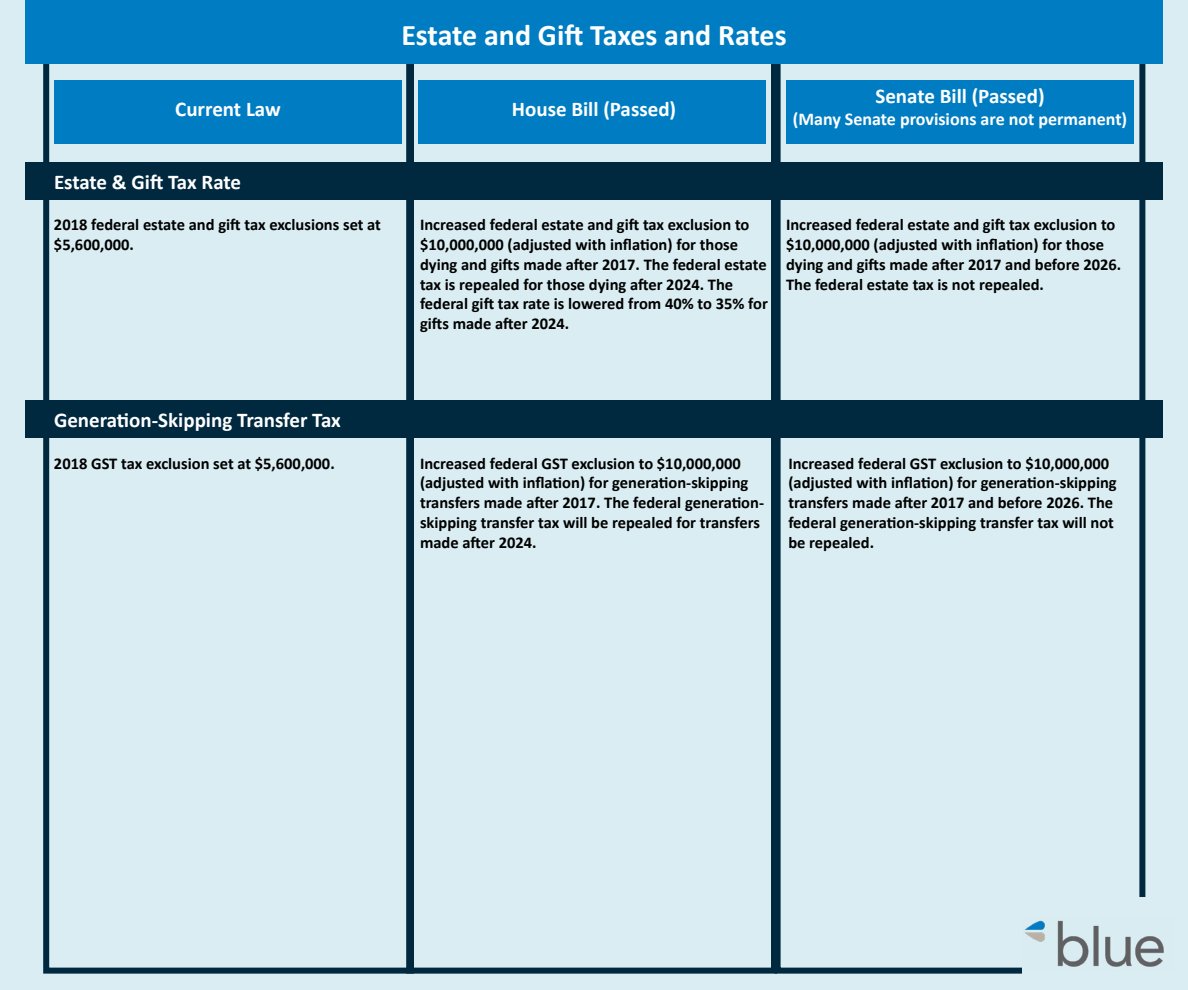
<style>
.page{position:relative;width:1188px;height:990px;background:#d9edf2}
.page>*{position:absolute;margin:0;border:0;box-sizing:border-box;transform-origin:0 0}
.t1{font:700 30px "Calibri";color:#fff}
.t2{font:700 21px "Calibri";color:#fff}
.t3{font:700 18px "Calibri";color:#fff}
.t4{font:700 16.5px/19.8px "Calibri";color:#000}
</style>
<div class="page">
<div style="left:43px;top:54px;width:371px;height:920px;border:6px solid #002940"></div>
<div style="left:406px;top:54px;width:371px;height:920px;border:6px solid #002940"></div>
<div style="left:775px;top:54px;width:370px;height:920px;border:6px solid #002940"></div>
<div style="left:25px;top:0;width:1138px;height:63px;background:#007dc2"></div>
<div style="left:54px;top:81px;width:348px;height:63px;background:#007dc2"></div>
<div style="left:418px;top:81px;width:348px;height:63px;background:#007dc2"></div>
<div style="left:786px;top:81px;width:348px;height:63px;background:#007dc2"></div>
<div style="left:25px;top:162px;width:1138px;height:38px;background:#002940"></div>
<div style="left:25px;top:400px;width:1138px;height:38px;background:#002940"></div>
<div style="left:1022px;top:898px;width:166px;height:92px;background:#d9edf2"></div>
<img style="left:1025px;top:920px;width:139px;height:47px">
<h1 class="t1" style="left:401px;top:16px;width:387px">Estate and Gift Taxes and Rates</h1>
<p class="t2" style="left:175px;top:95px;width:107px">Current Law</p>
<p class="t2" style="left:512px;top:95px;width:166px">House Bill (Passed)</p>
<p class="t2" style="left:875px;top:83px;width:171px">Senate Bill (Passed)</p>
<p class="t3" style="left:793px;top:107px;width:336px">(Many Senate provisions are not permanent)</p>
<p class="t2" style="left:54px;top:168px;width:189px">Estate &amp; Gift Tax Rate</p>
<p class="t4" style="left:54px;top:215px;width:329px">2018 federal estate and gift tax exclusions set at $5,600,000.</p>
<p class="t2" style="left:54px;top:407px;width:288px">Generation-Skipping Transfer Tax</p>
<p class="t4" style="left:420px;top:215px;width:349px">Increased federal estate and gift tax exclusion to $10,000,000 (adjusted with inflation) for those dying and gifts made after 2017. The federal estate tax is repealed for those dying after 2024. The federal gift tax rate is lowered from 40% to 35% for gifts made after 2024.</p>
<p class="t4" style="left:786px;top:215px;width:337px">Increased federal estate and gift tax exclusion to $10,000,000 (adjusted with inflation) for those dying and gifts made after 2017 and before 2026.<br>The federal estate tax is not repealed.</p>
<p class="t4" style="left:54px;top:453px;width:282px">2018 GST tax exclusion set at $5,600,000.</p>
<p class="t4" style="left:420px;top:453px;width:346px">Increased federal GST exclusion to $10,000,000 (adjusted with inflation) for generation-skipping transfers made after 2017. The federal generation&shy;skipping transfer tax will be repealed for transfers made after 2024.</p>
<p class="t4" style="left:788px;top:453px;width:330px">Increased federal GST exclusion to $10,000,000 (adjusted with inflation) for generation-skipping transfers made after 2017 and before 2026. The federal generation-skipping transfer tax will not be repealed.</p>
</div>
